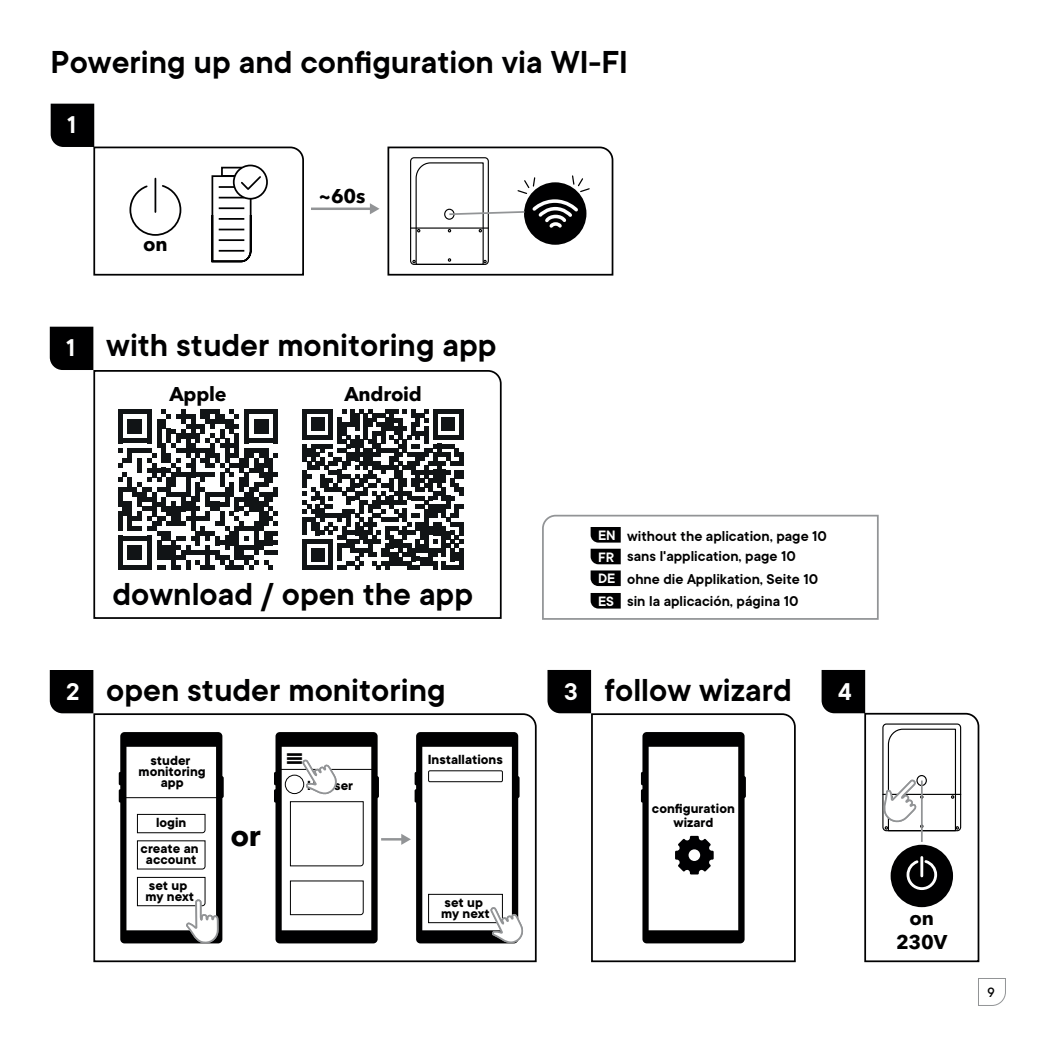
<style>
.page{position:relative;width:1049px;height:1049px;background:#fff}
.page>*{position:absolute;margin:0;border:0;box-sizing:border-box;transform-origin:0 0}
.t1{font:600 35px "TT Commons";color:#000001}
.t2{font:700 29.75px "Avenir Next LT Pro";color:#000001}
.t3{font:600 26.75px "TT Commons";color:#fff}
.t4{font:700 19.75px/23.8px "Avenir Next LT Pro";letter-spacing:-.01em;color:#000001;text-align:center}
.t5{font:600 15.75px/20.2px "TT Commons";color:#000001}
.t6{font:600 15px/21.8px "TT Commons";color:#fff;text-align:justify}
.t7{font:500 15px "TT Commons";color:#000001}
.t8{font:700 14.5px/11.2px "TT Commons";color:#000001;text-align:center}
.s1{font-size:15px;color:#fff}
</style>
<div class="page">
<svg style="left:978px;top:978px;width:28px;height:28px"></svg>
<svg style="left:51px;top:104px;width:253px;height:172px"></svg>
<hr style="left:311px;top:208px;width:60px;height:2px;background:#929496">
<svg style="left:370px;top:203px;width:9px;height:11px"></svg>
<svg style="left:387px;top:146px;width:227px;height:130px"></svg>
<svg style="left:93px;top:369px;width:409px;height:250px"></svg>
<svg style="left:118px;top:409px;width:160px;height:161px"></svg>
<svg style="left:303px;top:409px;width:160px;height:161px"></svg>
<hr style="left:459px;top:548px;width:4px;height:22px;background:#111416">
<div style="left:50px;top:327px;width:43px;height:43px;background:#000001"></div>
<svg style="left:93px;top:712px;width:444px;height:251px"></svg>
<svg style="left:273px;top:731px;width:107px;height:209px"></svg>
<div style="left:50px;top:670px;width:43px;height:43px;background:#000001"></div>
<svg style="left:590px;top:712px;width:206px;height:251px"></svg>
<svg style="left:640px;top:731px;width:107px;height:209px"></svg>
<div style="left:547px;top:670px;width:44px;height:43px;background:#000001"></div>
<svg style="left:542px;top:514px;width:337px;height:106px"></svg>
<hr style="left:381px;top:838px;width:22px;height:2px;background:#929496">
<svg style="left:401px;top:731px;width:125px;height:225px"></svg>
<svg style="left:821px;top:670px;width:159px;height:293px"></svg>
<p class="t1" style="left:51px;top:40px;width:579px">Powering up and configuration via WI-FI</p>
<p class="t3" style="left:67px;top:108px;width:10px">1</p>
<p class="t4" style="left:143px;top:232px;width:26px">on</p>
<p class="t4" style="left:318px;top:184px;width:49px">~60s</p>
<p class="t3" style="left:66px;top:331px;width:10px">1</p>
<p class="t1" style="left:106px;top:323px;width:392px">with studer monitoring app</p>
<p class="t4" style="left:169px;top:382px;width:59px">Apple</p>
<p class="t4" style="left:344px;top:382px;width:79px">Android</p>
<p class="t1" style="left:113px;top:571px;width:362px">download / open the app</p>
<p class="t6" style="left:598px;top:524px;width:19px">EN FR DE</p>
<p class="t5" style="left:627px;top:525px;width:201px">without the aplication, page 10 sans l'application, page 10</p>
<p class="t5" style="left:598px;top:590px;width:202px"><span class="s1">ES</span> sin la aplicación, página 10</p>
<p class="t5" style="left:627px;top:568px;width:192px">ohne die Applikation, Seite 10</p>
<p class="t3" style="left:66px;top:674px;width:15px">2</p>
<p class="t1" style="left:604px;top:668px;width:189px">follow wizard</p>
<p class="t1" style="left:106px;top:668px;width:341px">open studer monitoring</p>
<p class="t3" style="left:564px;top:674px;width:15px">3</p>
<p class="t8" style="left:139px;top:754px;width:69px">studer monitoring app</p>
<p class="t8" style="left:156px;top:817px;width:32px">login</p>
<p class="t8" style="left:141px;top:842px;width:59px">create an account</p>
<p class="t8" style="left:145px;top:879px;width:50px;text-align:left">set up my next</p>
<p class="t2" style="left:230px;top:818px;width:32px">or</p>
<p class="t2" style="left:287px;top:726px;width:16px">___</p>
<p class="t8" style="left:307px;top:779px;width:48px">Hi, user</p>
<p class="t8" style="left:428px;top:753px;width:77px">Installations</p>
<p class="t8" style="left:441px;top:896px;width:50px;text-align:left">set up my next</p>
<p class="t8" style="left:652px;top:801px;width:84px;line-height:14.5px">configuration wizard</p>
<p class="t3" style="left:838px;top:674px;width:15px">4</p>
<p class="t4" style="left:896px;top:906px;width:53px">on<br>230V</p>
<p class="t7" style="left:987px;top:983px;width:9px">9</p>
</div>
